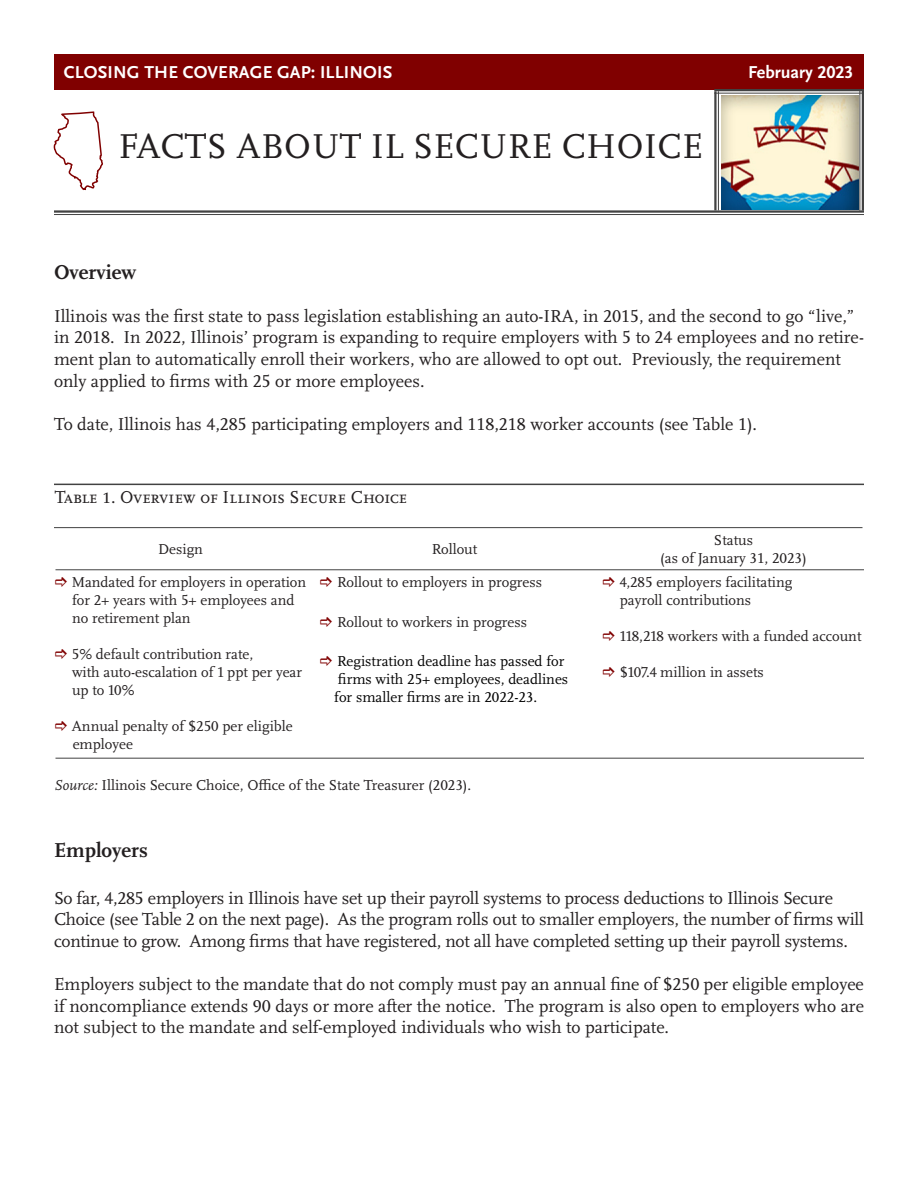
<style>
.page{position:relative;width:918px;height:1188px;background:#fff}
.page>*{position:absolute;margin:0;border:0;box-sizing:border-box;transform-origin:0 0}
.t1{font:36px "Scala OT";letter-spacing:.01em;color:#231f20}
.t2{font:700 21px "Scala OT";color:#231f20}
.t3{font:18px/21.6px "Scala OT";color:#231f20}
.t4{font:700 18px "Scala Sans OT";letter-spacing:.01em;color:#fff}
.t5{font:18px "Scala OT";letter-spacing:-.02em;color:#231f20}
.t6{font:15px/18px "Scala OT";color:#231f20}
.t7{font:15px/18px "Scala OT";color:#000}
.s1{font-style:italic}
</style>
<div class="page">
<div style="left:54px;top:54px;width:810px;height:35px;background:#800000"></div>
<hr style="left:54px;top:210px;width:810px;height:3px;background:#424242">
<hr style="left:54px;top:214px;width:810px;height:1px;background:#424242">
<hr style="left:54px;top:484px;width:810px;height:1px;background:#424242">
<hr style="left:54px;top:527px;width:808px;height:1px;background:#424242">
<hr style="left:56px;top:569px;width:808px;height:1px;background:#424242">
<hr style="left:56px;top:758px;width:808px;height:1px;background:#424242">
<img style="left:721px;top:95px;width:137px;height:114px">
<hr style="left:714px;top:91px;width:3px;height:119px;background:#424242">
<hr style="left:718px;top:91px;width:1px;height:119px;background:#424242">
<hr style="left:714px;top:89px;width:150px;height:2px;background:#424242">
<hr style="left:714px;top:93px;width:150px;height:1px;background:#424242">
<hr style="left:862px;top:89px;width:2px;height:122px;background:#424242">
<hr style="left:859px;top:89px;width:1px;height:122px;background:#424242">
<svg style="left:53px;top:111px;width:50px;height:80px"></svg>
<p class="t4" style="left:64px;top:62px;width:330px">CLOSING THE COVERAGE GAP: ILLINOIS</p>
<p class="t4" style="left:748px;top:62px;width:107px">February 2023</p>
<p class="t1" style="left:118px;top:127px;width:586px">FACTS ABOUT IL SECURE CHOICE</p>
<p class="t2" style="left:54px;top:260px;width:84px">Overview</p>
<p class="t3" style="left:54px;top:306px;width:812px">Illinois was the first state to pass legislation establishing an auto-IRA, in 2015, and the second to go “live,” in 2018. In 2022, Illinois’ program is expanding to require employers with 5 to 24 employees and no retire&shy;ment plan to automatically enroll their workers, who are allowed to opt out. Previously, the requirement only applied to firms with 25 or more employees.</p>
<p class="t3" style="left:54px;top:414px;width:705px">To date, Illinois has 4,285 participating employers and 118,218 worker accounts (see Table 1).</p>
<p class="t5" style="left:55px;top:488px;width:354px">Table 1. Overview of Illinois Secure Choice</p>
<p class="t6" style="left:158px;top:541px;width:46px">Design</p>
<p class="t6" style="left:432px;top:541px;width:47px">Rollout</p>
<p class="t6" style="left:72px;top:573px;width:236px">Mandated for employers in operation for 2+ years with 5+ employees and no retirement plan</p>
<p class="t6" style="left:72px;top:645px;width:232px">5% default contribution rate,<br>with auto-escalation of 1 ppt per year up to 10%</p>
<p class="t6" style="left:72px;top:717px;width:222px">Annual penalty of $250 per eligible employee</p>
<p class="t6" style="left:337px;top:573px;width:207px">Rollout to employers in progress</p>
<p class="t6" style="left:337px;top:613px;width:192px">Rollout to workers in progress</p>
<p class="t7" style="left:334px;top:653px;width:236px">Registration deadline has passed for firms with 25+ employees, deadlines for smaller firms are in 2022-23.</p>
<p class="t6" style="left:54px;top:776px;width:419px"><span class="s1">Source:</span> Illinois Secure Choice, Office of the State Treasurer (2023).</p>
<p class="t6" style="left:714px;top:532px;width:41px">Status</p>
<p class="t6" style="left:660px;top:550px;width:148px">(as of January 31, 2023)</p>
<p class="t6" style="left:620px;top:573px;width:174px">4,285 employers facilitating payroll contributions</p>
<p class="t6" style="left:620px;top:627px;width:243px">118,218 workers with a funded account</p>
<p class="t6" style="left:620px;top:663px;width:146px">$107.4 million in assets</p>
<p class="t2" style="left:54px;top:838px;width:95px">Employers</p>
<p class="t3" style="left:54px;top:887px;width:812px">So far, 4,285 employers in Illinois have set up their payroll systems to process deductions to Illinois Secure<br>Choice (see Table 2 on the next page). As the program rolls out to smaller employers, the number of firms will continue to grow. Among firms that have registered, not all have completed setting up their payroll systems.</p>
<p class="t3" style="left:54px;top:974px;width:811px;text-align:justify">Employers subject to the mandate that do not comply must pay an annual fine of $250 per eligible employee if noncompliance extends 90 days or more after the notice. The program is also open to employers who are not subject to the mandate and self-employed individuals who wish to participate.</p>
</div>
